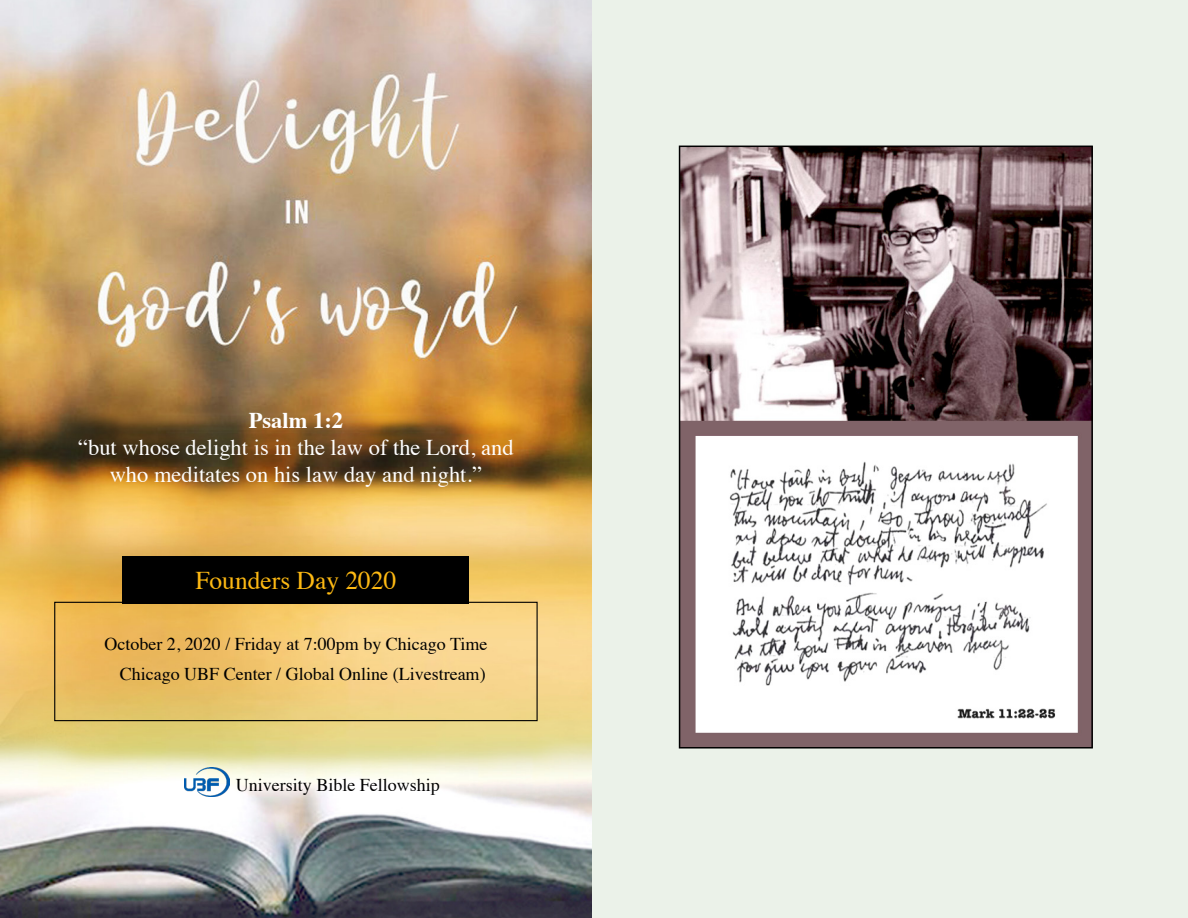
<style>
.page{position:relative;width:1188px;height:918px;background:#fff}
.page>*{position:absolute;margin:0;border:0;box-sizing:border-box;transform-origin:0 0}
.t1{font:25.5px "Times";color:#fdb913}
.t2{font:22.5px/27px "Times";color:#fff;text-align:center}
.t3{font:700 22.5px "Times";color:#fff}
.t4{font:18px/30px "Times";color:#000;text-align:right}
</style>
<div class="page">
<div style="left:592px;top:0;width:596px;height:918px;background:#ebf2e9"></div>
<img style="left:0;top:0;width:591px;height:918px">
<div style="left:123px;top:556px;width:346px;height:48px;background:#000"></div>
<div style="left:54px;top:602px;width:484px;height:119px;border:1px solid #000"></div>
<img style="left:682px;top:149px;width:408px;height:597px">
<div style="left:679px;top:146px;width:414px;height:603px;border:2px solid #000"></div>
<img style="left:184px;top:768px;width:45px;height:29px">
<p class="t3" style="left:249px;top:399px;width:96px">Psalm 1:2</p>
<p class="t2" style="left:78px;top:432px;width:437px">“but whose delight is in the law of the Lord, and who meditates on his law day and night.”</p>
<h1 class="t1" style="left:195px;top:556px;width:203px">Founders Day 2020</h1>
<p class="t4" style="left:104px;top:628px;width:385px">October 2, 2020 / Friday at 7:00pm by Chicago Time<br>Chicago UBF Center / Global Online (Livestream)</p>
<p class="t4" style="left:236px;top:768px;width:206px">University Bible Fellowship</p>
</div>
